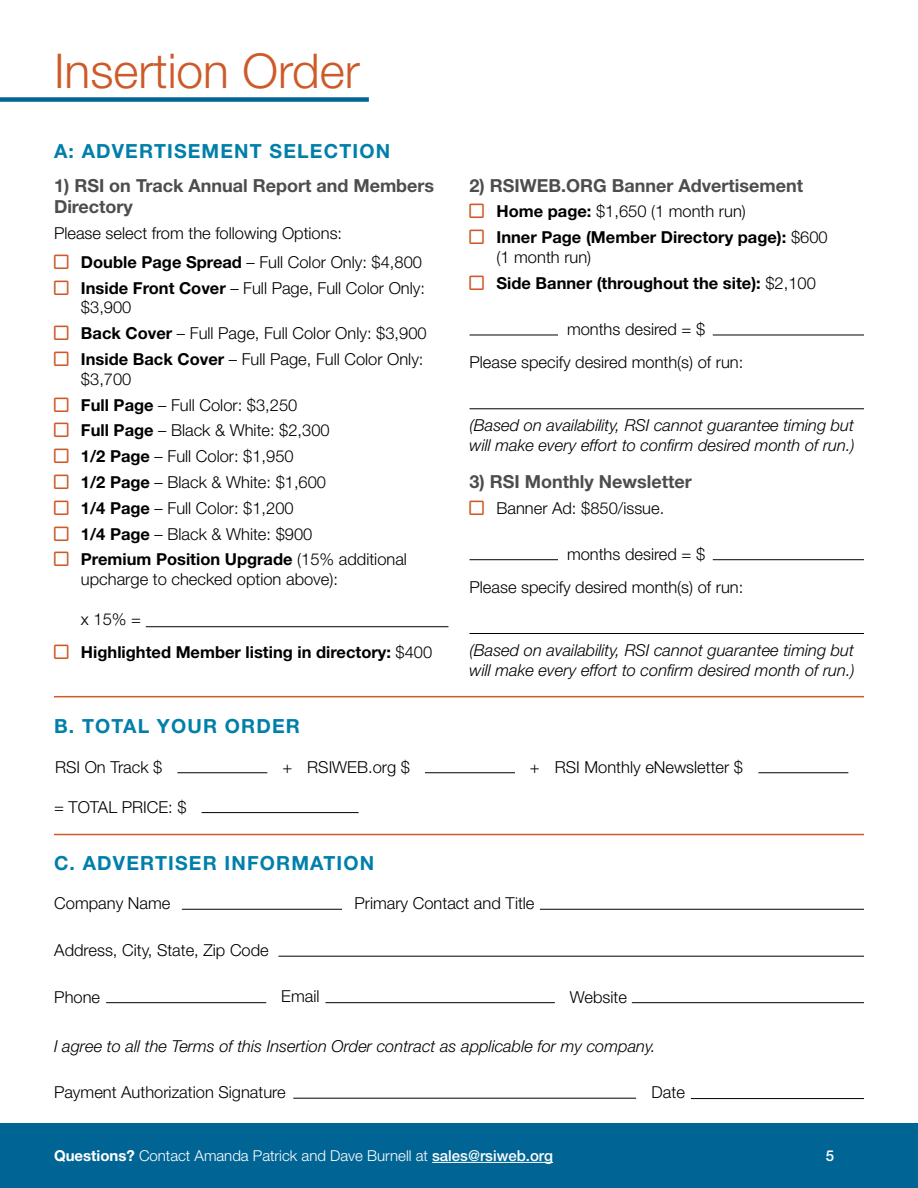
<style>
.page{position:relative;width:918px;height:1188px;background:#fff}
.page>*{position:absolute;margin:0;border:0;box-sizing:border-box;transform-origin:0 0}
.t1{font:300 48px "Helvetica Neue LT Std";color:#cd5a28}
.t2{font:700 19.5px "Helvetica Neue LT Std";letter-spacing:.06em;color:#007fab}
.t3{font:700 18px/21.6px "Helvetica Neue LT Std";color:#4d4d4f}
.t4{font:300 16.5px/25.8px "Helvetica Neue LT Std";color:#000}
.t5{font:italic 300 16.5px/19.8px "Helvetica Neue LT Std";color:#000}
.t6{font:700 16.5px/25.8px "Helvetica Neue LT Std";color:#000}
.t7{font:300 15px "Helvetica Neue LT Std";color:#fff}
.t8{font:500 15px "Helvetica Neue LT Std";color:#fff}
.s1{font-weight:700}
.s2{font-weight:300}
.s3{font-weight:500}
</style>
<div class="page">
<div style="left:0;top:1123px;width:918px;height:65px;background:#006594"></div>
<hr style="left:432px;top:1162px;width:121px;height:1px;background:#fff">
<div style="left:0;top:97px;width:369px;height:5px;background:#006594"></div>
<hr style="left:146px;top:626px;width:302px;height:1px;background:#000">
<hr style="left:470px;top:409px;width:394px;height:1px;background:#000">
<hr style="left:470px;top:633px;width:394px;height:1px;background:#000">
<hr style="left:177px;top:773px;width:90px;height:1px;background:#000">
<hr style="left:425px;top:773px;width:90px;height:1px;background:#000">
<hr style="left:758px;top:773px;width:90px;height:1px;background:#000">
<hr style="left:202px;top:812px;width:157px;height:1px;background:#000">
<hr style="left:182px;top:909px;width:160px;height:1px;background:#000">
<hr style="left:106px;top:1002px;width:160px;height:1px;background:#000">
<hr style="left:325px;top:1002px;width:230px;height:1px;background:#000">
<hr style="left:632px;top:1002px;width:232px;height:1px;background:#000">
<hr style="left:293px;top:1098px;width:343px;height:1px;background:#000">
<hr style="left:691px;top:1098px;width:173px;height:1px;background:#000">
<hr style="left:540px;top:909px;width:324px;height:1px;background:#000">
<hr style="left:279px;top:956px;width:585px;height:1px;background:#000">
<hr style="left:470px;top:335px;width:88px;height:1px;background:#000">
<hr style="left:470px;top:559px;width:88px;height:1px;background:#000">
<hr style="left:713px;top:335px;width:151px;height:1px;background:#000">
<hr style="left:713px;top:559px;width:151px;height:1px;background:#000">
<hr style="left:54px;top:696px;width:810px;height:1px;background:#cd5a28">
<hr style="left:54px;top:834px;width:810px;height:1px;background:#cd5a28">
<h1 class="t1" style="left:54px;top:42px;width:307px">Insertion Order</h1>
<p class="t2" style="left:54px;top:139px;width:338px">A: ADVERTISEMENT SELECTION</p>
<p class="t3" style="left:54px;top:174px;width:382px">1) RSI on Track Annual Report and Members<br>Directory</p>
<p class="t4" style="left:81px;top:218px;width:343px;line-height:28.8px;text-indent:-27px">Please select from the following Options:<br><span class="s1">Double Page Spread</span> – Full Color Only: $4,800</p>
<p class="t4" style="left:81px;top:277px;width:346px;line-height:19.8px"><span class="s1">Inside Front Cover</span> – Full Page, Full Color Only: $3,900</p>
<p class="t4" style="left:81px;top:320px;width:347px"><span class="s1">Back Cover</span> – Full Page, Full Color Only: $3,900<br><span class="s1">Inside Back Cover</span> – Full Page, Full Color Only:</p>
<p class="t4" style="left:81px;top:366px;width:327px">$3,700<br><span class="s1">Full Page</span> – Full Color: $3,250<br><span class="s1">Full Page</span> – Black &amp; White: $2,300<br><span class="s1">1/2 Page</span> – Full Color: $1,950<br><span class="s1">1/2 Page</span> – Black &amp; White: $1,600<br><span class="s1">1/4 Page</span> – Full Color: $1,200<br><span class="s1">1/4 Page</span> – Black &amp; White: $900<br><span class="s1">Premium Position Upgrade</span> (15% additional</p>
<p class="t4" style="left:81px;top:566px;width:259px">upcharge to checked option above):</p>
<p class="t6" style="left:81px;top:602px;width:353px;line-height:33.3px"><span class="s2">x 15% =<br></span>Highlighted Member listing in directory: <span class="s2">$400</span></p>
<p class="t2" style="left:54px;top:714px;width:248px">B. TOTAL YOUR ORDER</p>
<p class="t3" style="left:470px;top:174px;width:335px">2) RSIWEB.ORG Banner Advertisement</p>
<p class="t6" style="left:496px;top:198px;width:333px">Home page: <span class="s2">$1,650 (1 month run)<br></span>Inner Page (Member Directory page): <span class="s2">$600</span></p>
<p class="t6" style="left:496px;top:244px;width:321px"><span class="s2">(1 month run)<br></span>Side Banner (throughout the site): <span class="s2">$2,100</span></p>
<p class="t4" style="left:567px;top:316px;width:140px">months desired = $</p>
<p class="t4" style="left:470px;top:349px;width:275px">Please specify desired month(s) of run:</p>
<p class="t5" style="left:470px;top:415px;width:387px">(Based on availability, RSI cannot guarantee timing but will make every effort to confirm desired month of run.)</p>
<p class="t3" style="left:470px;top:470px;width:224px">3) RSI Monthly Newsletter</p>
<p class="t4" style="left:496px;top:495px;width:169px">Banner Ad: $850/issue.</p>
<p class="t4" style="left:567px;top:541px;width:140px">months desired = $</p>
<p class="t4" style="left:470px;top:574px;width:275px">Please specify desired month(s) of run:</p>
<p class="t5" style="left:470px;top:640px;width:387px">(Based on availability, RSI cannot guarantee timing but will make every effort to confirm desired month of run.)</p>
<p class="t4" style="left:55px;top:754px;width:109px">RSI On Track $</p>
<p class="t4" style="left:282px;top:754px;width:129px">+ RSIWEB.org $</p>
<p class="t4" style="left:530px;top:754px;width:215px">+ RSI Monthly eNewsletter $</p>
<p class="t4" style="left:54px;top:794px;width:134px">= TOTAL PRICE: $</p>
<p class="t2" style="left:54px;top:851px;width:322px">C. ADVERTISER INFORMATION</p>
<p class="t4" style="left:54px;top:890px;width:118px">Company Name</p>
<p class="t4" style="left:54px;top:937px;width:216px">Address, City, State, Zip Code</p>
<p class="t4" style="left:54px;top:984px;width:47px">Phone</p>
<p class="t4" style="left:354px;top:889px;width:182px">Primary Contact and Title</p>
<p class="t4" style="left:281px;top:983px;width:40px">Email</p>
<p class="t4" style="left:570px;top:984px;width:59px">Website</p>
<p class="t5" style="left:54px;top:1036px;width:603px">I agree to all the Terms of this Insertion Order contract as applicable for my company.</p>
<p class="t4" style="left:54px;top:1079px;width:233px">Payment Authorization Signature</p>
<p class="t4" style="left:652px;top:1079px;width:35px">Date</p>
<p class="t7" style="left:54px;top:1146px;width:501px"><span class="s1">Questions?</span> Contact Amanda Patrick and Dave Burnell at <span class="s3">sales@rsiweb.org</span></p>
<p class="t8" style="left:826px;top:1146px;width:10px">5</p>
</div>
